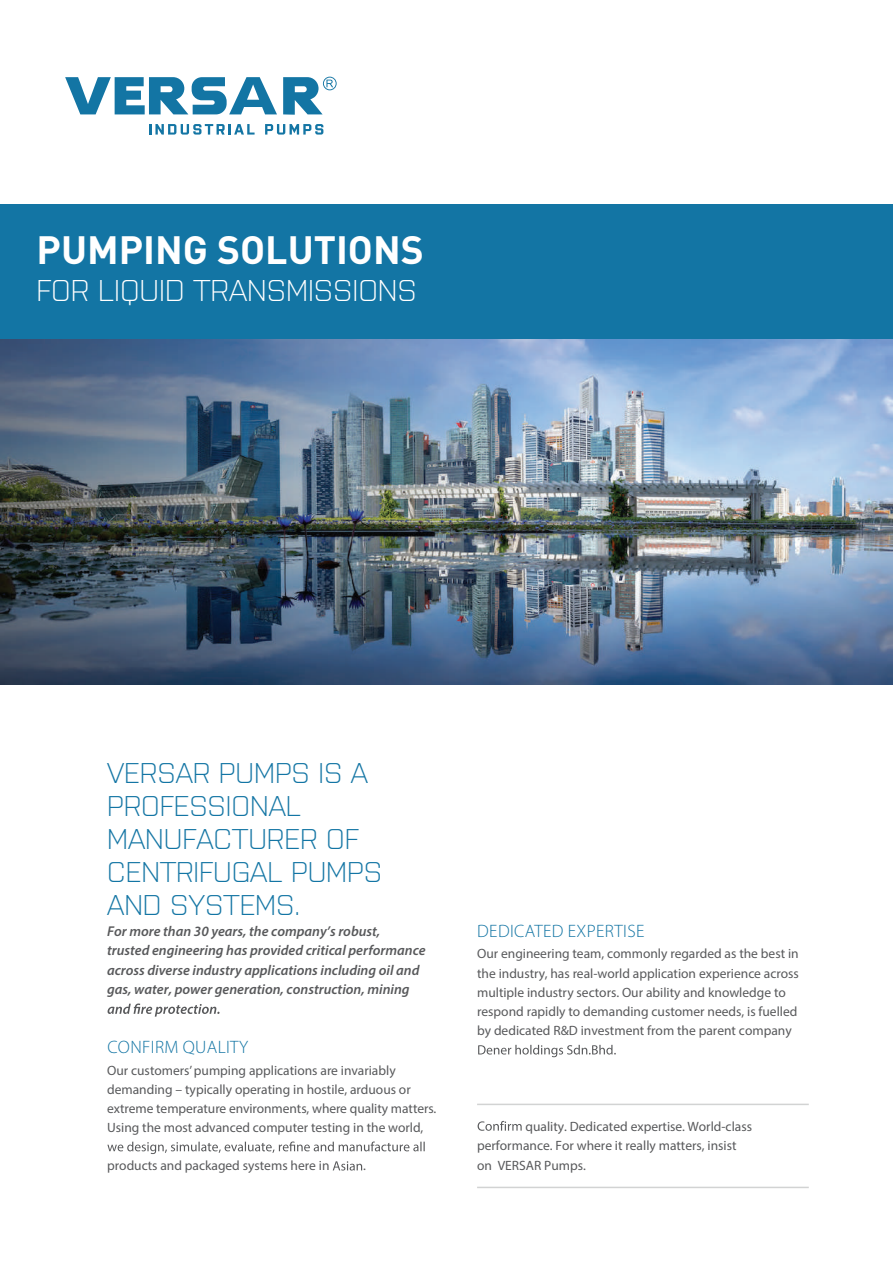
<style>
.page{position:relative;width:893px;height:1263px;background:#fff}
.page>*{position:absolute;margin:0;border:0;box-sizing:border-box;transform-origin:0 0}
.t1{font:700 39px "DIN";color:#fff}
.t2{font:300 30px "Purista";color:#fff}
.t3{font:300 28.5px/33px "Purista";color:#1375a4}
.t4{font:300 18px "Myriad Pro";letter-spacing:.02em;color:#1375a4}
.t5{font:italic 600 14.25px/19.5px "Myriad Pro";color:#58595b}
.t6{font:13.5px/19.2px "Myriad Pro";color:#58595b}
</style>
<div class="page">
<svg style="left:108px;top:1003px;width:112px;height:14px"></svg>
<svg style="left:107px;top:1141px;width:318px;height:13px"></svg>
<svg style="left:333px;top:1161px;width:29px;height:9px"></svg>
<hr style="left:477px;top:1104px;width:332px;height:1px;background:#d2d3d3">
<hr style="left:477px;top:1187px;width:332px;height:1px;background:#d2d3d3">
<svg style="left:478px;top:1045px;width:138px;height:12px"></svg>
<svg style="left:478px;top:1121px;width:44px;height:10px"></svg>
<img style="left:0;top:339px;width:893px;height:346px">
<div style="left:0;top:204px;width:893px;height:135px;background:#1375a4"></div>
<svg style="left:149px;top:124px;width:106px;height:11px"></svg>
<svg style="left:265px;top:124px;width:58px;height:11px"></svg>
<svg style="left:65px;top:77px;width:212px;height:37px"></svg>
<svg style="left:283px;top:77px;width:54px;height:38px"></svg>
<h1 class="t1" style="left:37px;top:225px;width:389px">PUMPING SOLUTIONS</h1>
<h2 class="t2" style="left:37px;top:268px;width:382px">FOR LIQUID TRANSMISSIONS</h2>
<h3 class="t3" style="left:107px;top:754px;width:276px">VERSAR PUMPS IS A<br>PROFESSIONAL<br>MANUFACTURER OF<br>CENTRIFUGAL PUMPS<br>AND SYSTEMS.</h3>
<p class="t5" style="left:107px;top:921px;width:320px">For more than 30 years, the company’s robust, trusted engineering has provided critical performance across diverse industry applications including oil and gas, water, power generation, construction, mining</p>
<h3 class="t4" style="left:107px;top:1037px;width:142px">CONFIRM QUALITY</h3>
<p class="t6" style="left:107px;top:1060px;width:331px">Our customers’pumping applications are invariably demanding – typically operating in hostile, arduous or extreme temperature environments, where quality matters.<br>Using the most advanced computer testing in the world,</p>
<p class="t6" style="left:107px;top:1156px;width:224px">products and packaged systems here in</p>
<p class="t6" style="left:363px;top:1156px;width:4px">.</p>
<h3 class="t4" style="left:477px;top:921px;width:169px">DEDICATED EXPERTISE</h3>
<p class="t6" style="left:477px;top:944px;width:323px">Our engineering team, commonly regarded as the best in the industry, has real-world application experience across multiple industry sectors. Our ability and knowledge to respond rapidly to demanding customer needs, is fuelled by dedicated R&amp;D investment from the parent company</p>
<p class="t6" style="left:477px;top:1116px;width:276px;text-indent:48px">quality. Dedicated expertise. World-class performance. For where it really matters, insist on VERSAR Pumps.</p>
</div>
